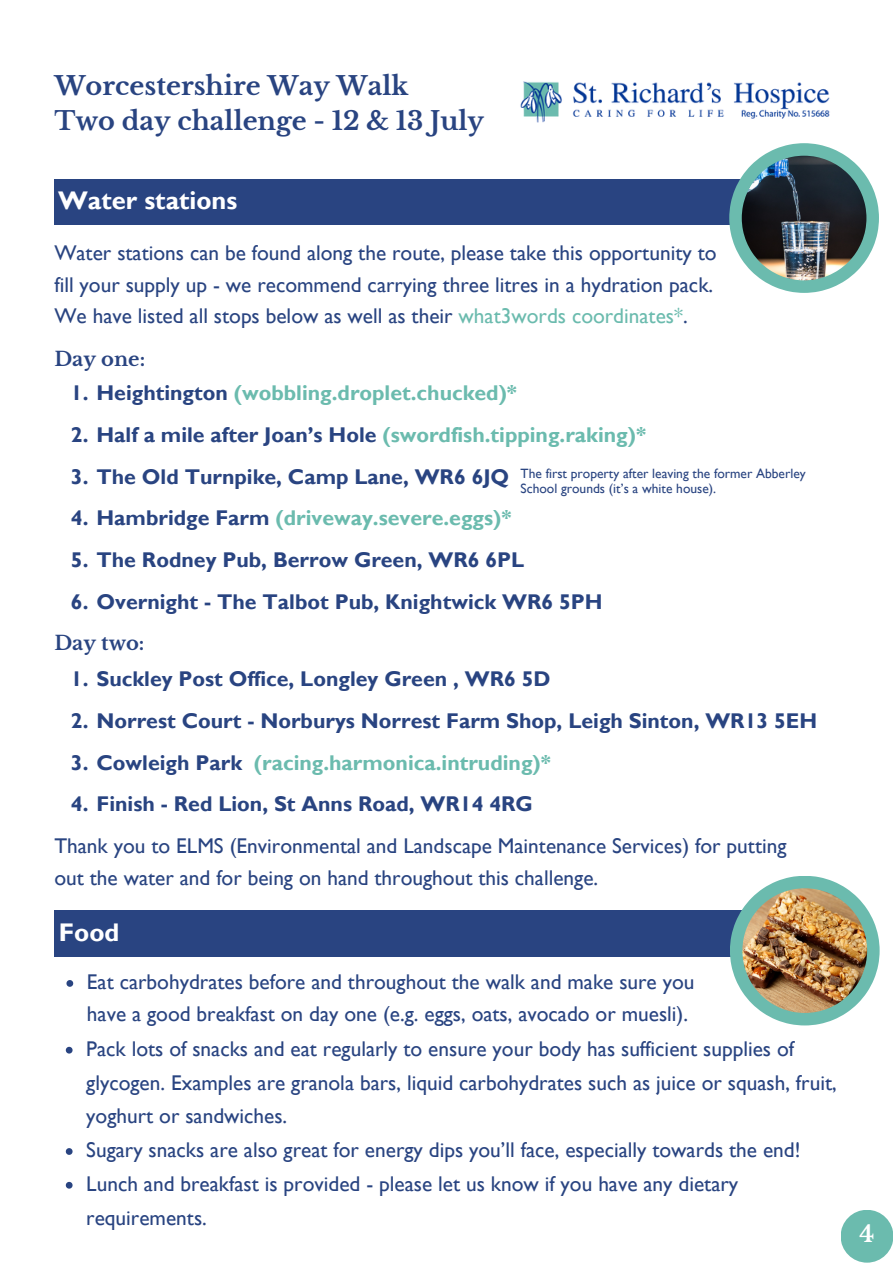
<style>
.page{position:relative;width:893px;height:1264px;background:#fff}
.page>*{position:absolute;margin:0;border:0;box-sizing:border-box;transform-origin:0 0}
.t1{font:700 25.5px/34.8px "Libre Baskerville";color:#294481}
.t2{font:700 25.5px "Gill Sans";color:#fff}
.t3{font:700 22.5px "Libre Baskerville";color:#fff}
.t4{font:21.3px/33.8px "Gill Sans";color:#294481}
.t5{font:700 21.3px "Gill Sans";color:#294481}
.t6{font:700 21.3px "Gill Sans";color:#6bbbae}
.t7{font:700 19.5px "Libre Baskerville";color:#294481}
.t8{font:13.5px/14.7px "Gill Sans";color:#294481}
.s1{color:#6bbbae}
.s2{color:#294481}
</style>
<div class="page">
<img style="left:520px;top:81px;width:310px;height:42px">
<div style="left:54px;top:179px;width:793px;height:45px;background:#294481"></div>
<svg style="left:729px;top:143px;width:149px;height:150px"></svg>
<img style="left:741px;top:156px;width:125px;height:124px">
<div style="left:54px;top:910px;width:794px;height:47px;background:#294481"></div>
<svg style="left:730px;top:876px;width:149px;height:149px"></svg>
<img style="left:742px;top:888px;width:125px;height:124px">
<svg style="left:66px;top:980px;width:7px;height:6px"></svg>
<svg style="left:66px;top:1046px;width:7px;height:7px"></svg>
<svg style="left:66px;top:1148px;width:7px;height:6px"></svg>
<svg style="left:66px;top:1181px;width:7px;height:7px"></svg>
<div style="left:840px;top:1209px;width:52px;height:53px;background:#6bbbae;border-radius:50%"></div>
<p class="t1" style="left:54px;top:69px;width:431px">Worcestershire Way Walk<br>Two day challenge - 12 &amp; 13 July</p>
<p class="t2" style="left:58px;top:186px;width:181px">Water stations</p>
<p class="t4" style="left:54px;top:237px;width:663px;line-height:31.5px">Water stations can be found along the route, please take this opportunity to fill your supply up - we recommend carrying three litres in a hydration pack.<br>We have listed all stops below as well as their <span class="s1">what3words coordinates*</span>.</p>
<p class="t7" style="left:54px;top:347px;width:92px">Day one:</p>
<p class="t6" style="left:71px;top:380px;width:447px"><span class="s2">1. Heightington</span> (wobbling.droplet.chucked)*</p>
<p class="t6" style="left:71px;top:422px;width:576px"><span class="s2">2. Half a mile after Joan’s Hole</span> (swordfish.tipping.raking)*</p>
<p class="t5" style="left:71px;top:464px;width:440px">3. The Old Turnpike, Camp Lane, WR6 6JQ</p>
<p class="t6" style="left:71px;top:505px;width:442px"><span class="s2">4. Hambridge Farm</span> (driveway.severe.eggs)*</p>
<p class="t5" style="left:71px;top:547px;width:455px">5. The Rodney Pub, Berrow Green, WR6 6PL</p>
<p class="t5" style="left:71px;top:589px;width:533px">6. Overnight - The Talbot Pub, Knightwick WR6 5PH</p>
<p class="t8" style="left:520px;top:466px;width:286px">The first property after leaving the former Abberley<br>School grounds (it’s a white house).</p>
<p class="t7" style="left:54px;top:630px;width:92px">Day two:</p>
<p class="t5" style="left:71px;top:666px;width:481px">1. Suckley Post Office, Longley Green , WR6 5D</p>
<p class="t5" style="left:71px;top:708px;width:747px">2. Norrest Court - Norburys Norrest Farm Shop, Leigh Sinton, WR13 5EH</p>
<p class="t6" style="left:71px;top:749px;width:481px"><span class="s2">3. Cowleigh Park</span> (racing.harmonica.intruding)*</p>
<p class="t5" style="left:71px;top:791px;width:463px">4. Finish - Red Lion, St Anns Road, WR14 4RG</p>
<p class="t4" style="left:54px;top:830px;width:733px;line-height:31.5px">Thank you to ELMS (Environmental and Landscape Maintenance Services) for putting out the water and for being on hand throughout this challenge.</p>
<p class="t2" style="left:59px;top:917px;width:62px">Food</p>
<p class="t4" style="left:87px;top:965px;width:609px;line-height:31.5px">Eat carbohydrates before and throughout the walk and make sure you have a good breakfast on day one (e.g. eggs, oats, avocado or muesli).</p>
<p class="t4" style="left:86px;top:1031px;width:752px">Pack lots of snacks and eat regularly to ensure your body has sufficient supplies of glycogen. Examples are granola bars, liquid carbohydrates such as juice or squash, fruit, yoghurt or sandwiches.<br>Sugary snacks are also great for energy dips you’ll face, especially towards the end!<br>Lunch and breakfast is provided - please let us know if you have any dietary requirements.</p>
<p class="t3" style="left:859px;top:1220px;width:16px">4</p>
</div>
